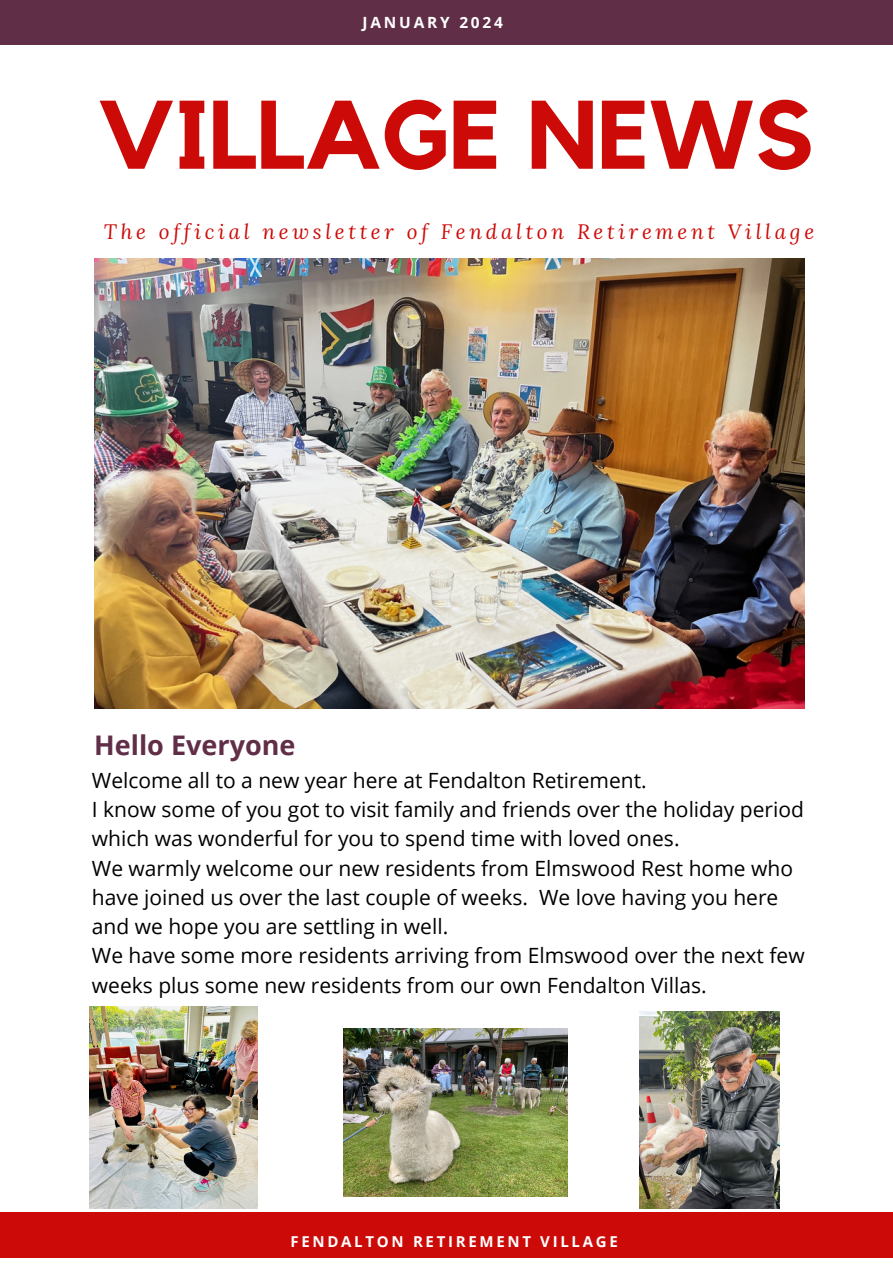
<style>
.page{position:relative;width:893px;height:1264px;background:#fff}
.page>*{position:absolute;margin:0;border:0;box-sizing:border-box;transform-origin:0 0}
.t1{font:700 96px "Kollektif";color:#cc0b08}
.t2{font:700 27px "Open Sans";color:#612e47}
.t3{font:21px/29.2px "Open Sans";color:#000}
.t4{font:italic 20.7px "Lora";letter-spacing:.18em;color:#cc0b08}
.t5{font:700 15.45px "Open Sans";letter-spacing:.18em;color:#fff}
.t6{font:700 15px "Open Sans";letter-spacing:.18em;color:#fff}
</style>
<div class="page">
<div style="left:0;top:1212px;width:892px;height:45px;background:#cc0b08"></div>
<div style="left:0;top:0;width:892px;height:45px;background:#612e47"></div>
<img style="left:89px;top:1006px;width:168px;height:202px">
<img style="left:639px;top:1011px;width:140px;height:197px">
<img style="left:343px;top:1028px;width:224px;height:168px">
<img style="left:94px;top:259px;width:710px;height:450px">
<p class="t5" style="left:362px;top:11px;width:142px">JANUARY 2024</p>
<p class="t6" style="left:382px;top:21px;width:131px">JANUARY2021</p>
<h2 class="t1" style="left:98px;top:91px;width:717px">VILLAGE NEWS</h2>
<p class="t4" style="left:104px;top:217px;width:711px">The official newsletter of Fendalton Retirement Village</p>
<h3 class="t2" style="left:94px;top:726px;width:203px">Hello Everyone</h3>
<p class="t3" style="left:92px;top:765px;width:714px">Welcome all to a new year here at Fendalton Retirement.<br>I know some of you got to visit family and friends over the holiday period which was wonderful for you to spend time with loved ones.<br>We warmly welcome our new residents from Elmswood Rest home who have joined us over the last couple of weeks. We love having you here and we hope you are settling in well.<br>We have some more residents arriving from Elmswood over the next few weeks plus some new residents from our own Fendalton Villas.</p>
<p class="t6" style="left:290px;top:1231px;width:329px">FENDALTON RETIREMENT VILLAGE</p>
</div>
